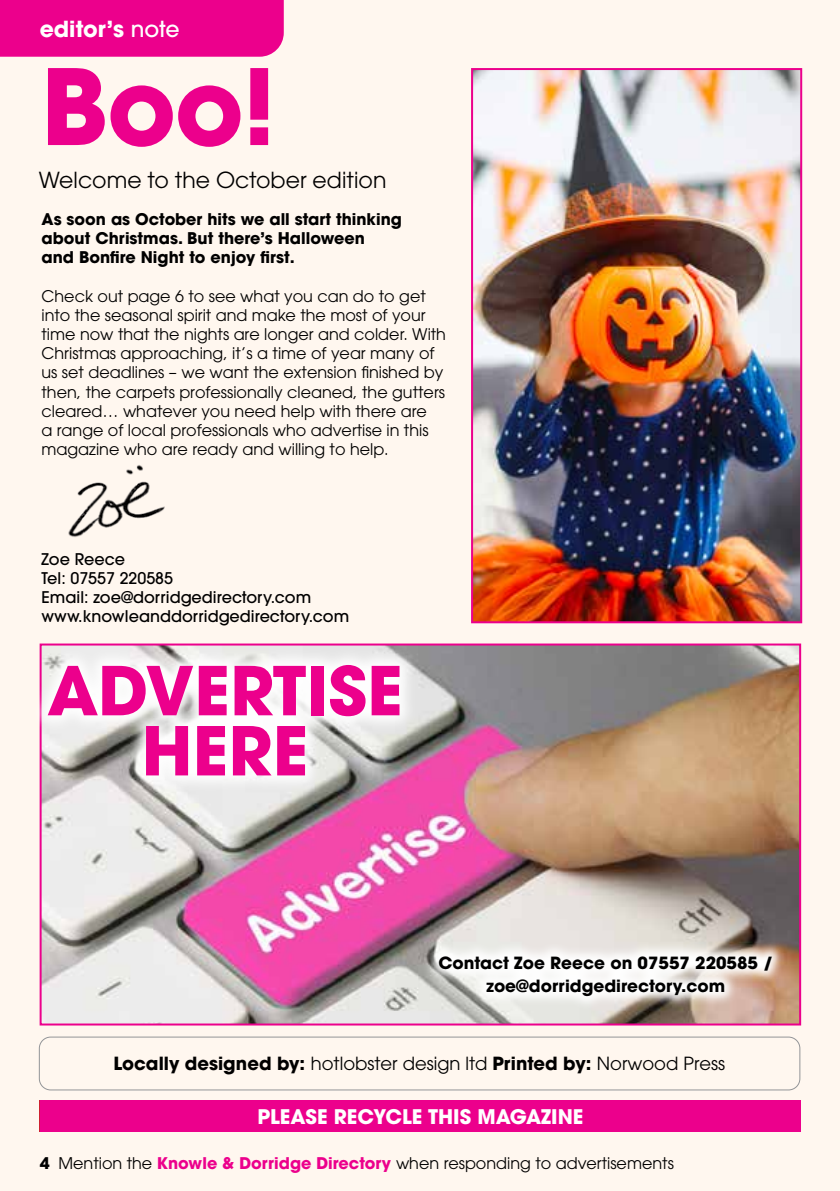
<style>
.page{position:relative;width:840px;height:1191px;background:#fff}
.page>*{position:absolute;margin:0;border:0;box-sizing:border-box;transform-origin:0 0}
.t1{font:700 104px "ITC Avant Garde Pro";color:#ec008c}
.t2{font:700 66.8px/60.2px "ITC Avant Garde Pro";color:#ec008c;text-align:center}
.t3{font:22px "ITC Avant Garde Pro";color:#000}
.t4{font:700 22px "ITC Avant Garde Pro";color:#fff}
.t5{font:700 20px "ITC Avant Garde Pro";color:#fff}
.t6{font:18px "ITC Avant Garde Pro";color:#000}
.t7{font:700 16.8px/23px "ITC Avant Garde Pro";color:#000;text-align:center}
.t8{font:16px/19.2px "ITC Avant Garde Pro";color:#000}
.t9{font:700 16px/19.2px "ITC Avant Garde Pro";color:#000}
.t10{font:500 16px/19.2px "ITC Avant Garde Pro";color:#000}
.s1{font-weight:500}
.s2{font-weight:700}
.s3{font-weight:700;color:#ec008c}
</style>
<div class="page">
<div style="left:0;top:0;width:839px;height:1191px;background:#fff7ef"></div>
<div style="left:0;top:0;width:283px;height:57px;background:#ec008c"></div>
<img style="left:68px;top:465px;width:97px;height:72px">
<div style="left:39px;top:1036px;width:760px;height:54px;border:1px solid #939598;border-radius:11px"></div>
<div style="left:40px;top:1100px;width:760px;height:32px;background:#ec008c"></div>
<img style="left:43px;top:646px;width:754px;height:376px">
<div style="left:40px;top:643px;width:760px;height:382px;border:2px solid #ec008c"></div>
<svg style="left:39px;top:647px;width:378px;height:146px"></svg>
<svg style="left:424px;top:941px;width:361px;height:69px"></svg>
<img style="left:474px;top:71px;width:324px;height:549px">
<div style="left:471px;top:68px;width:330px;height:555px;border:2px solid #ec008c"></div>
<h3 class="t4" style="left:40px;top:14px;width:141px">editor’s <span class="s1">note</span></h3>
<h1 class="t1" style="left:41px;top:37px;width:237px">Boo!</h1>
<h3 class="t3" style="left:39px;top:166px;width:349px">Welcome to the October edition</h3>
<p class="t9" style="left:41px;top:209px;width:361px">As soon as October hits we all start thinking about Christmas. But there’s Halloween<br>and Bonfire Night to enjoy first.</p>
<p class="t8" style="left:41px;top:286px;width:406px">Check out page 6 to see what you can do to get into the seasonal spirit and make the most of your time now that the nights are longer and colder. With Christmas approaching, it’s a time of year many of us set deadlines – we want the extension finished by then, the carpets professionally cleaned, the gutters cleared… whatever you need help with there are<br>a range of local professionals who advertise in this magazine who are ready and willing to help.</p>
<p class="t10" style="left:41px;top:549px;width:309px">Zoe Reece<br>Tel: 07557 220585<br>Email: zoe@dorridgedirectory.com www.knowleanddorridgedirectory.com</p>
<h2 class="t2" style="left:47px;top:660px;width:357px">ADVERTISE<br>HERE</h2>
<p class="t7" style="left:438px;top:951px;width:336px">Contact Zoe Reece on 07557 220585 / zoe@dorridgedirectory.com</p>
<p class="t6" style="left:113px;top:1052px;width:612px"><span class="s2">Locally designed by:</span> hotlobster design ltd <span class="s2">Printed by:</span> Norwood Press</p>
<p class="t5" style="left:256px;top:1102px;width:327px">PLEASE RECYCLE THIS MAGAZINE</p>
<p class="t8" style="left:40px;top:1152px;width:635px"><span class="s2">4</span> Mention the <span class="s3">Knowle &amp; Dorridge Directory</span> when responding to advertisements</p>
</div>
